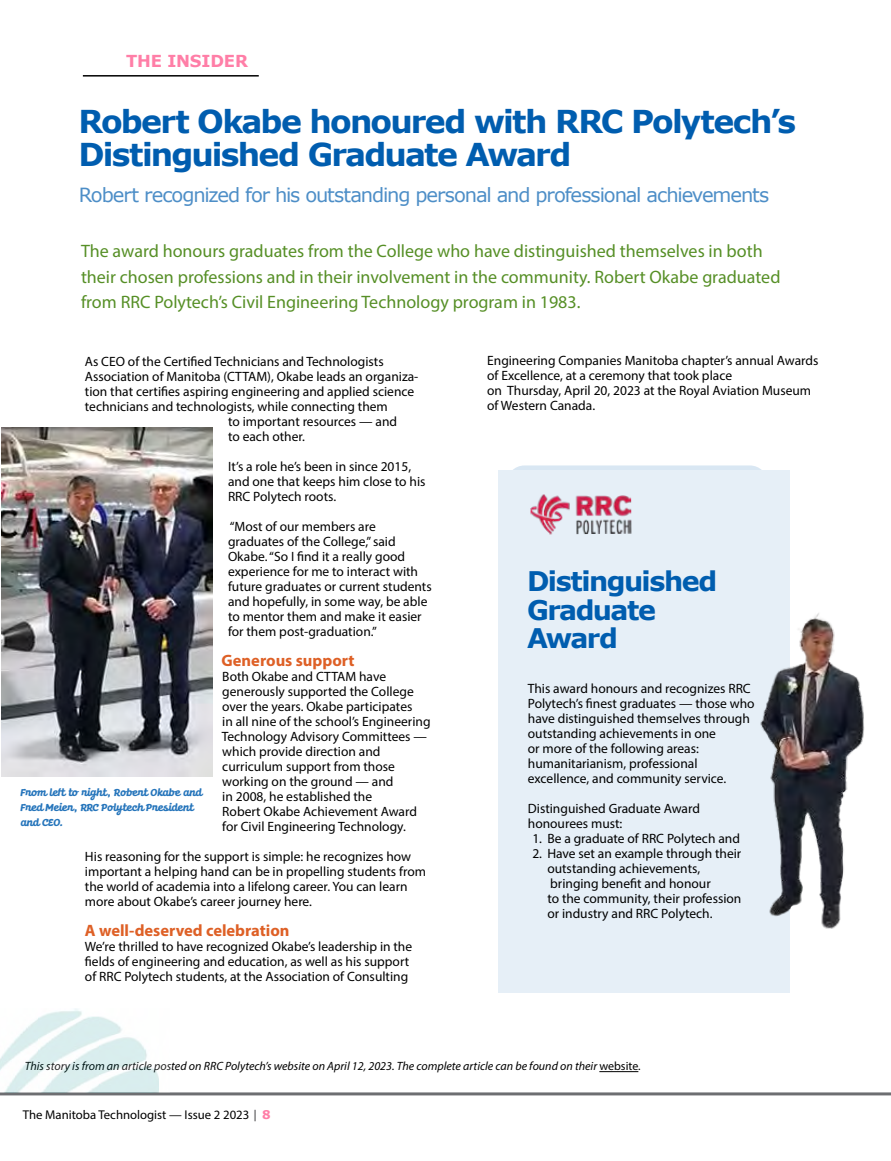
<style>
.page{position:relative;width:891px;height:1161px;background:#fff}
.page>*{position:absolute;margin:0;border:0;box-sizing:border-box;transform-origin:0 0}
.t1{font:700 31.5px/33px "Verdana";letter-spacing:-.055em;color:#005daf}
.t2{font:700 27px/28.5px "Verdana";letter-spacing:-.055em;color:#005daf}
.t3{font:19.5px "Verdana";letter-spacing:-.055em;color:#4d8ec7}
.t4{font:18px/25.5px "Myriad Pro";color:#568f26}
.t5{font:700 16.5px "Myriad Pro";color:#de6026}
.t6{font:700 16.5px "Verdana";letter-spacing:-.01em;color:#ff7ea7}
.t7{font:13.5px/15px "Myriad Pro";color:#000}
.t8{font:12.75px "Myriad Pro";color:#000}
.t9{font:italic 12px "Myriad Pro";color:#000}
.t10{font:12px/15px "Dunley Trial";color:#2675bb}
.s1{font-style:normal}
.s2{font-family:"Verdana";font-size:12px;color:#4d4d4f}
.s3{font-family:"Verdana";font-weight:700;font-size:12px;color:#ff7ea7}
</style>
<div class="page">
<hr style="left:0;top:1092px;width:891px;height:3px;background:#6d6e71">
<img style="left:1px;top:427px;width:212px;height:349px">
<div style="left:498px;top:470px;width:292px;height:523px;background:#e6eff7"></div>
<hr style="left:83px;top:75px;width:176px;height:2px;background:#000">
<hr style="left:599px;top:1071px;width:39px;height:1px;background:#000">
<img style="left:530px;top:494px;width:101px;height:41px">
<img style="left:0;top:1008px;width:170px;height:85px">
<img style="left:760px;top:613px;width:104px;height:316px">
<p class="t6" style="left:126px;top:50px;width:123px">THE INSIDER</p>
<h1 class="t1" style="left:79px;top:105px;width:719px">Robert Okabe honoured with RRC Polytech’s<br>Distinguished Graduate Award</h1>
<h3 class="t3" style="left:79px;top:182px;width:692px">Robert recognized for his outstanding personal and professional achievements</h3>
<p class="t4" style="left:81px;top:238px;width:701px">The award honours graduates from the College who have distinguished themselves in both their chosen professions and in their involvement in the community. Robert Okabe graduated from RRC Polytech’s Civil Engineering Technology program in 1983.</p>
<p class="t7" style="left:85px;top:354px;width:300px">As CEO of the Certified Technicians and Technologists</p>
<p class="t7" style="left:85px;top:369px;width:335px">Association of Manitoba (CTTAM), Okabe leads an organiza-</p>
<p class="t7" style="left:85px;top:384px;width:331px">tion that certifies aspiring engineering and applied science</p>
<p class="t7" style="left:85px;top:399px;width:304px">technicians and technologists, while connecting them</p>
<p class="t7" style="left:228px;top:414px;width:171px">to important resources — and</p>
<p class="t7" style="left:228px;top:429px;width:78px">to each other.</p>
<p class="t7" style="left:228px;top:459px;width:199px">It’s a role he’s been in since 2015, and one that keeps him close to his<br>RRC Polytech roots.</p>
<p class="t7" style="left:228px;top:519px;width:205px">“Most of our members are graduates of the College,” said<br>Okabe. “So I find it a really good experience for me to interact with future graduates or current students and hopefully, in some way, be able to mentor them and make it easier for them post-graduation.”</p>
<p class="t5" style="left:222px;top:650px;width:134px">Generous support</p>
<p class="t7" style="left:222px;top:669px;width:210px">Both Okabe and CTTAM have generously supported the College over the years. Okabe participates<br>in all nine of the school’s Engineering<br>Technology Advisory Committees — which provide direction and curriculum support from those working on the ground — and<br>in 2008, he established the<br>Robert Okabe Achievement Award for Civil Engineering Technology.</p>
<p class="t7" style="left:85px;top:849px;width:343px">His reasoning for the support is simple: he recognizes how important a helping hand can be in propelling students from the world of academia into a lifelong career. You can learn more about Okabe’s career journey here.</p>
<p class="t5" style="left:85px;top:920px;width:206px">A well-deserved celebration</p>
<p class="t7" style="left:85px;top:939px;width:329px">We’re thrilled to have recognized Okabe’s leadership in the fields of engineering and education, as well as his support of RRC Polytech students, at the Association of Consulting</p>
<p class="t10" style="left:21px;top:785px;width:183px">From left to right , Robert Okabe and<br>Fred Meier, RRC Polytech President and CEO.</p>
<p class="t7" style="left:487px;top:353px;width:333px">Engineering Companies Manitoba chapter’s annual Awards of Excellence, at a ceremony that took place<br>on Thursday, April 20, 2023 at the Royal Aviation Museum of Western Canada.</p>
<h2 class="t2" style="left:527px;top:567px;width:192px">Distinguished<br>Graduate<br>Award</h2>
<p class="t7" style="left:528px;top:681px;width:228px">This award honours and recognizes RRC Polytech’s finest graduates — those who have distinguished themselves through outstanding achievements in one<br>or more of the following areas: humanitarianism, professional excellence, and community service.</p>
<p class="t7" style="left:528px;top:801px;width:174px">Distinguished Graduate Award honourees must:</p>
<p class="t7" style="left:532px;top:831px;width:209px">1. Be a graduate of RRC Polytech and</p>
<p class="t7" style="left:547px;top:846px;width:196px;text-indent:-15px">2. Have set an example through their outstanding achievements, bringing benefit and honour<br>to the community, their profession or industry and RRC Polytech.</p>
<p class="t9" style="left:25px;top:1059px;width:618px">This story is from an article posted on RRC Polytech’s website on April 12, 2023. The complete article can be found on their <span class="s1">website</span>.</p>
<p class="t8" style="left:23px;top:1107px;width:249px">The Manitoba Technologist — Issue 2 2023 <span class="s2">|</span> <span class="s3">8</span></p>
</div>
